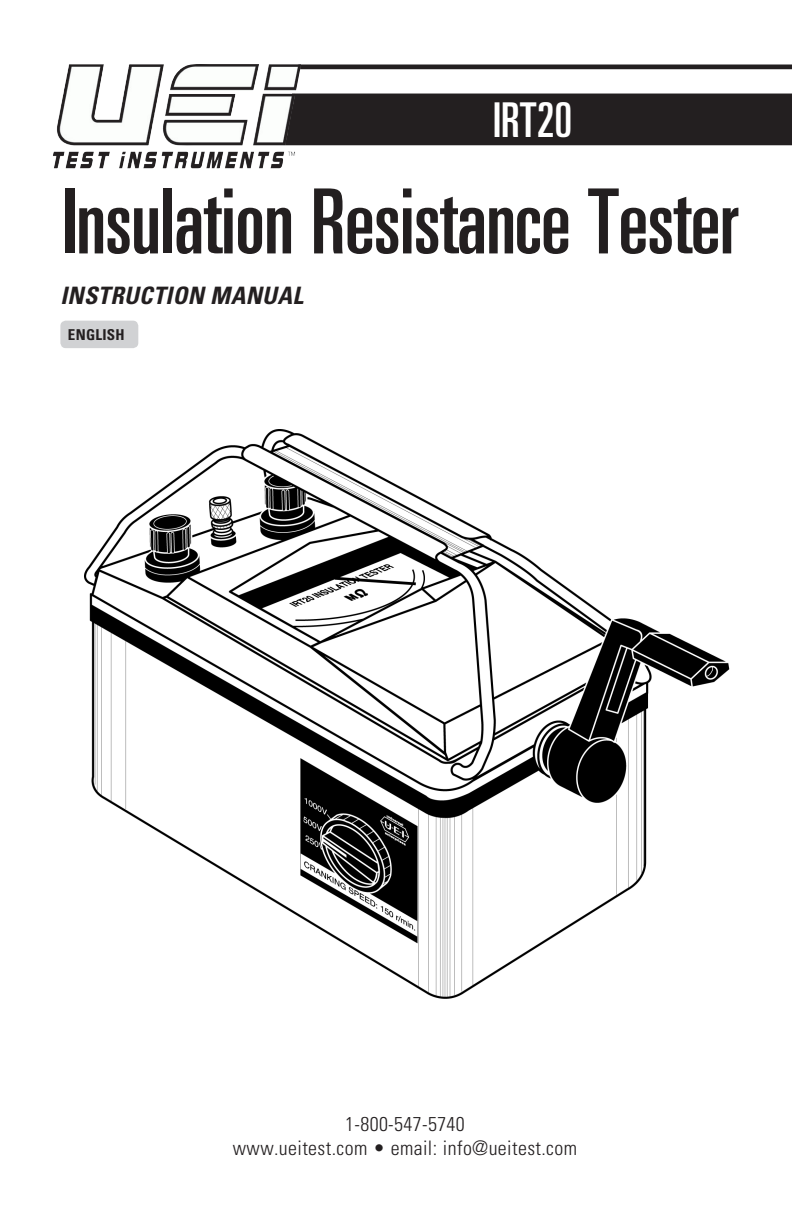
<style>
.page{position:relative;width:792px;height:1224px;background:#fff}
.page>*{position:absolute;margin:0;border:0;box-sizing:border-box;transform-origin:0 0}
.t1{font:ultra-condensed 90px "Univers LT Std";letter-spacing:-.01em;color:#231f20}
.t2{font:ultra-condensed 48px "Univers LT Std";color:#fff}
.t3{font:italic 700 condensed 24px "Univers LT Std";letter-spacing:.02em;color:#231f20}
.t4{font:300 condensed 20px "Univers LT Std";letter-spacing:.02em;color:#231f20}
.t5{font:700 condensed 15px "Univers LT Std";letter-spacing:.02em;color:#231f20}
</style>
<div class="page">
<img style="left:85px;top:429px;width:645px;height:570px">
<div style="left:60px;top:321px;width:78px;height:27px;background:#d1d2d4;border-radius:5px"></div>
<div style="left:298px;top:93px;width:494px;height:53px;background:#231f20"></div>
<hr style="left:298px;top:65px;width:494px;height:4px;background:#231f20">
<img style="left:57px;top:64px;width:241px;height:82px">
<p class="t2" style="left:493px;top:92px;width:81px">IRT20</p>
<p class="t1" style="left:62px;top:170px;width:678px">Insulation Resistance Tester</p>
<p class="t3" style="left:60px;top:281px;width:244px">INSTRUCTION MANUAL</p>
<p class="t5" style="left:68px;top:325px;width:58px">ENGLISH</p>
<p class="t4" style="left:345px;top:1112px;width:121px">1-800-547-5740</p>
<p class="t4" style="left:233px;top:1136px;width:346px">www.ueitest.com • email: info@ueitest.com</p>
</div>
